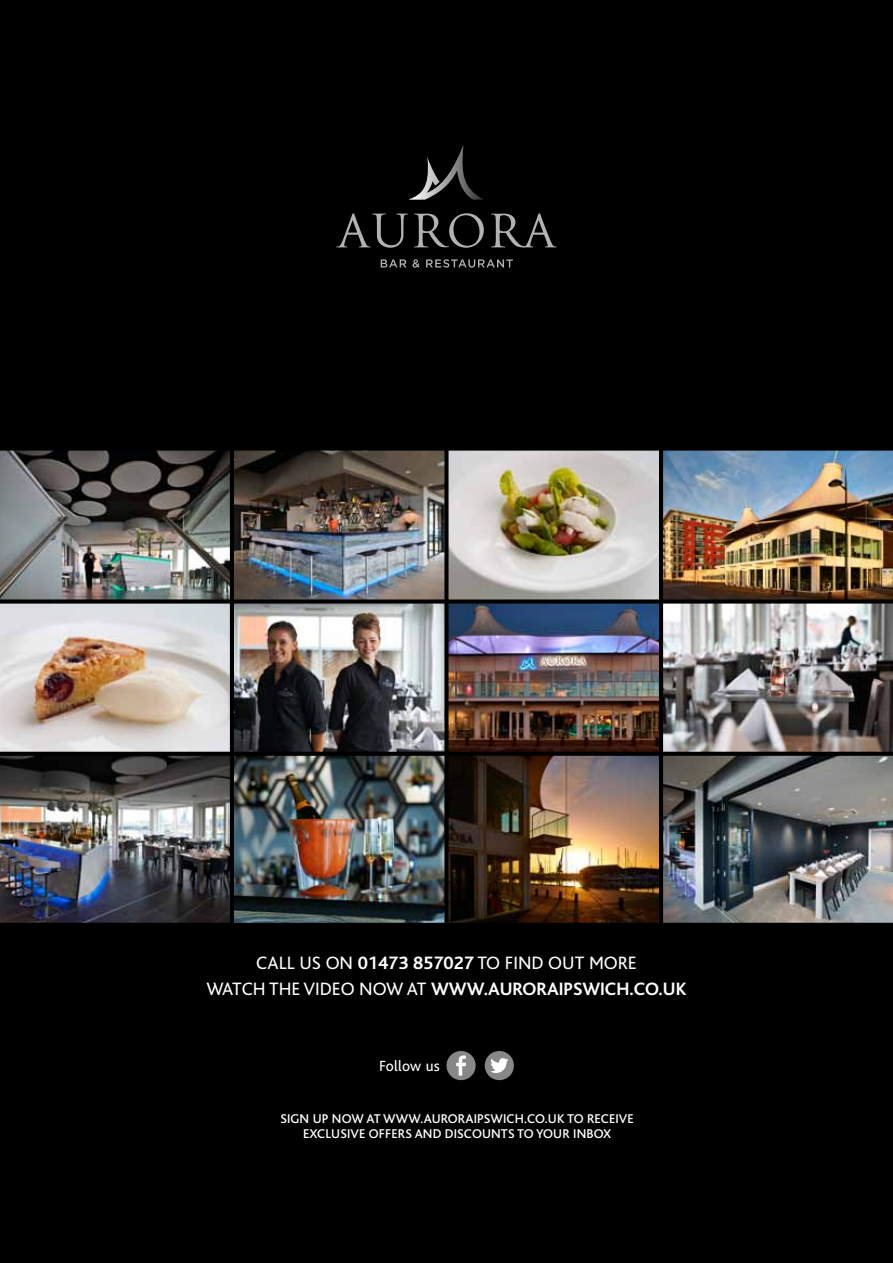
<style>
.page{position:relative;width:893px;height:1263px;background:#000}
.page>*{position:absolute;margin:0;border:0;box-sizing:border-box;transform-origin:0 0}
.t1{font:700 18.75px "Bliss";color:#fff}
.t2{font:18.75px "Bliss";color:#fff}
.t3{font:15.45px "Bliss";color:#fff}
.t4{font:500 13.35px/15.1px "Bliss";letter-spacing:.01em;color:#fff;text-align:center}
.s1{font-weight:700}
.s2{font-weight:400}
</style>
<div class="page">
<div style="left:446px;top:1051px;width:30px;height:29px;background:#878787;border-radius:50%"></div>
<svg style="left:456px;top:1055px;width:10px;height:20px"></svg>
<div style="left:485px;top:1051px;width:29px;height:29px;background:#878787;border-radius:50%"></div>
<svg style="left:490px;top:1058px;width:18px;height:15px"></svg>
<img style="left:0;top:451px;width:893px;height:472px">
<hr style="left:230px;top:448px;width:4px;height:475px;background:#000">
<div style="left:444px;top:448px;width:5px;height:475px;background:#000"></div>
<hr style="left:659px;top:448px;width:4px;height:475px;background:#000">
<div style="left:0;top:599px;width:893px;height:5px;background:#000"></div>
<hr style="left:0;top:752px;width:893px;height:4px;background:#000">
<svg style="left:336px;top:213px;width:72px;height:35px"></svg>
<svg style="left:414px;top:213px;width:70px;height:35px"></svg>
<svg style="left:491px;top:213px;width:66px;height:34px"></svg>
<svg style="left:409px;top:145px;width:75px;height:55px"></svg>
<svg style="left:381px;top:259px;width:132px;height:9px"></svg>
<h1 class="t2" style="left:256px;top:953px;width:11px">CALL</h1>
<h1 class="t2" style="left:299px;top:953px;width:339px">US ON <span class="s1">01473 857027</span> TO FIND OUT MORE</h1>
<h1 class="t2" style="left:206px;top:979px;width:13px">WATC</h1>
<h1 class="t1" style="left:253px;top:979px;width:435px"><span class="s2">H THE VIDEO NOW AT</span> WWW.AURORAIPSWICH.CO.UK</h1>
<p class="t3" style="left:379px;top:1058px;width:62px">FOLLOW US</p>
<p class="t4" style="left:280px;top:1111px;width:355px">SIGN UP NOW AT WWW.AURORAIPSWICH.CO.UK TO RECEIVE<br>EXCLUSIVE OFFERS AND DISCOUNTS TO YOUR INBOX</p>
</div>
